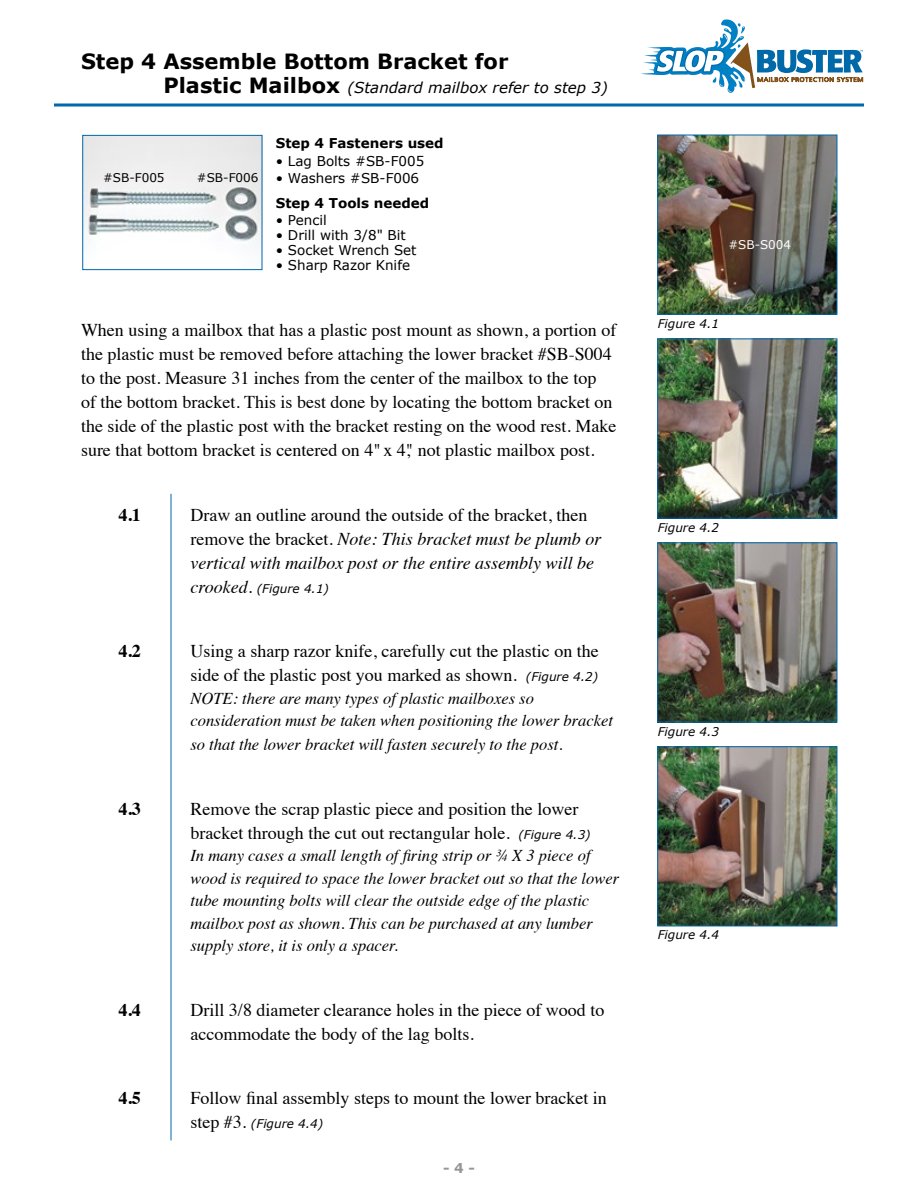
<style>
.page{position:relative;width:918px;height:1188px;background:#fff}
.page>*{position:absolute;margin:0;border:0;box-sizing:border-box;transform-origin:0 0}
.t1{font:700 21px "Verdana";color:#000}
.t2{font:18px/24px "Times";color:#000}
.t3{font:italic 18px/24px "Times";color:#000}
.t4{font:700 18px "Times";color:#000}
.t5{font:italic 16.5px/22.5px "Times";color:#000}
.t6{font:italic 15px "Verdana";color:#000}
.t7{font:13.5px "Verdana";color:#000}
.t8{font:700 13.5px "Verdana";color:#000}
.t9{font:700 13.5px "Verdana";color:#939598}
.t10{font:italic 12px "Verdana";color:#000}
.t11{font:12px "Verdana";color:#000}
.t12{font:12px "Verdana";color:#fff}
.s1{font-weight:700;font-style:normal;font-size:21px}
.s2{font-style:normal}
.s3{font-family:"Times";font-size:18px}
.s4{font-family:"Verdana";font-style:italic;font-size:12px}
.s5{font-family:"Times";font-style:normal;font-size:18px}
</style>
<div class="page">
<img style="left:659px;top:137px;width:176px;height:176px">
<div style="left:657px;top:135px;width:180px;height:180px;border:1px solid #0069aa"></div>
<img style="left:84px;top:137px;width:176px;height:106px">
<div style="left:82px;top:135px;width:180px;height:135px;border:1px solid #0069aa"></div>
<img style="left:659px;top:341px;width:176px;height:176px">
<div style="left:657px;top:339px;width:180px;height:180px;border:1px solid #0069aa"></div>
<img style="left:659px;top:544px;width:176px;height:176px">
<div style="left:657px;top:542px;width:180px;height:180px;border:1px solid #0069aa"></div>
<img style="left:659px;top:748px;width:176px;height:176px">
<div style="left:657px;top:746px;width:180px;height:180px;border:1px solid #0069aa"></div>
<hr style="left:54px;top:104px;width:810px;height:2px;background:#0069aa">
<svg style="left:641px;top:19px;width:222px;height:74px"></svg>
<hr style="left:171px;top:494px;width:1px;height:646px;background:#0069aa">
<p class="t1" style="left:81px;top:48px;width:429px">Step 4 Assemble Bottom Bracket for</p>
<p class="t6" style="left:163px;top:78px;width:446px"><span class="s1">Plastic Mailbox</span> (Standard mailbox refer to step 3)</p>
<p class="t11" style="left:103px;top:170px;width:63px">#SB-F005</p>
<p class="t11" style="left:197px;top:170px;width:63px">#SB-F006</p>
<p class="t8" style="left:276px;top:135px;width:169px">Step 4 Fasteners used</p>
<p class="t7" style="left:276px;top:152px;width:150px">• Lag Bolts #SB-F005</p>
<p class="t7" style="left:276px;top:170px;width:145px">• Washers #SB-F006</p>
<p class="t8" style="left:276px;top:194px;width:155px">Step 4 Tools needed</p>
<p class="t7" style="left:276px;top:212px;width:52px">• Pencil</p>
<p class="t7" style="left:276px;top:227px;width:132px">• Drill with 3/8" Bit</p>
<p class="t7" style="left:276px;top:242px;width:142px">• Socket Wrench Set</p>
<p class="t7" style="left:276px;top:257px;width:136px">• Sharp Razor Knife</p>
<p class="t2" style="left:81px;top:317px;width:537px">When using a mailbox that has a plastic post mount as shown, a portion of the plastic must be removed before attaching the lower bracket #SB-S004 to the post. Measure 31 inches from the center of the mailbox to the top<br>of the bottom bracket. This is best done by locating the bottom bracket on the side of the plastic post with the bracket resting on the wood rest. Make sure that bottom bracket is centered on 4" x 4," not plastic mailbox post.</p>
<p class="t4" style="left:118px;top:497px;width:24px">4.1</p>
<p class="t3" style="left:190px;top:501px;width:412px"><span class="s2">Draw an outline around the outside of the bracket, then remove the bracket.</span> Note: This bracket must be plumb or vertical with mailbox post or the entire assembly will be</p>
<p class="t10" style="left:190px;top:581px;width:140px"><span class="s3">crooked.</span> (Figure 4.1)</p>
<p class="t4" style="left:118px;top:634px;width:24px">4.2</p>
<p class="t2" style="left:190px;top:638px;width:410px">Using a sharp razor knife, carefully cut the plastic on the side of the plastic post you marked as shown. <span class="s4">(Figure 4.2)</span></p>
<p class="t5" style="left:190px;top:686px;width:424px">NOTE: there are many types of plastic mailboxes so consideration must be taken when positioning the lower bracket</p>
<p class="t5" style="left:190px;top:732px;width:373px">so that the lower bracket will fasten securely to the post.</p>
<p class="t4" style="left:118px;top:791px;width:24px">4.3</p>
<p class="t2" style="left:190px;top:795px;width:402px">Remove the scrap plastic piece and position the lower bracket through the cut out rectangular hole. <span class="s4">(Figure 4.3)</span></p>
<p class="t5" style="left:190px;top:843px;width:430px">In many cases a small length of firing strip or ¾ X 3 piece of wood is required to space the lower bracket out so that the lower tube mounting bolts will clear the outside edge of the plastic mailbox post as shown. This can be purchased at any lumber supply store, it is only a spacer.</p>
<p class="t4" style="left:118px;top:992px;width:24px">4.4</p>
<p class="t2" style="left:190px;top:996px;width:415px">Drill 3/8 diameter clearance holes in the piece of wood to accommodate the body of the lag bolts.</p>
<p class="t4" style="left:118px;top:1081px;width:24px">4.5</p>
<p class="t2" style="left:190px;top:1085px;width:418px">Follow final assembly steps to mount the lower bracket in</p>
<p class="t10" style="left:190px;top:1116px;width:134px"><span class="s5">step #3.</span> (Figure 4.4)</p>
<p class="t9" style="left:443px;top:1160px;width:33px">- 4 -</p>
<p class="t12" style="left:728px;top:237px;width:64px">#SB-S004</p>
<p class="t10" style="left:658px;top:316px;width:63px">Figure 4.1</p>
<p class="t10" style="left:658px;top:520px;width:63px">Figure 4.2</p>
<p class="t10" style="left:658px;top:724px;width:63px">Figure 4.3</p>
<p class="t10" style="left:658px;top:927px;width:63px">Figure 4.4</p>
</div>
